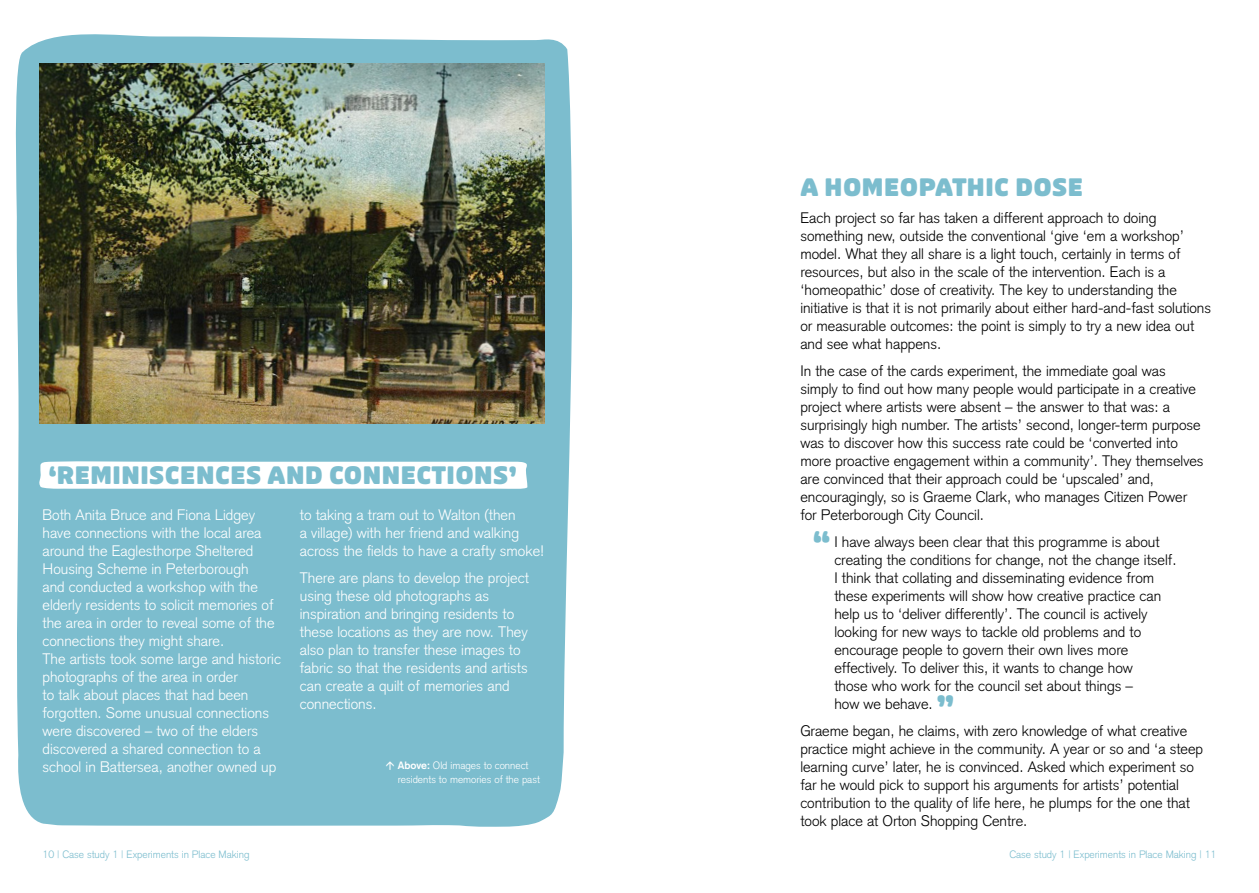
<style>
.page{position:relative;width:1259px;height:893px;background:#fff}
.page>*{position:absolute;margin:0;border:0;box-sizing:border-box;transform-origin:0 0}
.t1{font:24px "Pinup";letter-spacing:.02em;color:#7cbdce}
.t2{font:300 15px/18px "Akzidenz Grotesk";color:#000}
.t3{font:300 15px/18px "Akzidenz Grotesk";color:#fff}
.t4{font:300 10.5px "Akzidenz Grotesk";color:#7cbdce}
.t5{font:300 10.5px/13.5px "Akzidenz Grotesk";color:#fff}
.s1{font-weight:700}
.s2{font-family:"Pinup";font-weight:400;font-size:27px;color:#7cbdce}
</style>
<div class="page">
<div style="left:15px;top:34px;width:557px;height:793px;background:#7cbdce"></div>
<img style="left:39px;top:64px;width:505px;height:360px">
<svg style="left:38px;top:461px;width:492px;height:28px"></svg>
<svg style="left:386px;top:761px;width:8px;height:9px"></svg>
<h1 class="t1" style="left:49px;top:460px;width:469px">‘REMINISCENCES AND CONNECTIONS’</h1>
<p class="t3" style="left:43px;top:505px;width:240px">Both Anita Bruce and Fiona Lidgey have connections with the local area around the Eaglesthorpe Sheltered Housing Scheme in Peterborough<br>and conducted a workshop with the elderly residents to solicit memories of the area in order to reveal some of the connections they might share.<br>The artists took some large and historic photographs of the area in order<br>to talk about places that had been forgotten. Some unusual connections were discovered – two of the elders discovered a shared connection to a school in Battersea, another owned up</p>
<p class="t3" style="left:300px;top:505px;width:246px">to taking a tram out to Walton (then<br>a village) with her friend and walking across the fields to have a crafty smoke!</p>
<p class="t3" style="left:300px;top:568px;width:230px">There are plans to develop the project using these old photographs as inspiration and bringing residents to these locations as they are now. They also plan to transfer these images to fabric so that the residents and artists can create a quilt of memories and connections.</p>
<p class="t5" style="left:398px;top:759px;width:144px"><span class="s1">Above:</span> Old images to connect residents to memories of the past</p>
<h1 class="t1" style="left:800px;top:172px;width:282px">A HOMEOPATHIC DOSE</h1>
<p class="t2" style="left:800px;top:208px;width:412px">Each project so far has taken a different approach to doing something new, outside the conventional ‘give ‘em a workshop’ model. What they all share is a light touch, certainly in terms of resources, but also in the scale of the intervention. Each is a ‘homeopathic’ dose of creativity. The key to understanding the initiative is that it is not primarily about either hard-and-fast solutions or measurable outcomes: the point is simply to try a new idea out and see what happens.</p>
<p class="t2" style="left:800px;top:361px;width:405px">In the case of the cards experiment, the immediate goal was simply to find out how many people would participate in a creative project where artists were absent – the answer to that was: a surprisingly high number. The artists’ second, longer-term purpose was to discover how this success rate could be ‘converted into more proactive engagement within a community’. They themselves are convinced that their approach could be ‘upscaled’ and, encouragingly, so is Graeme Clark, who manages Citizen Power for Peterborough City Council.</p>
<p class="t2" style="left:834px;top:532px;width:344px;text-indent:-21px"><span class="s2">“</span> I have always been clear that this programme is about creating the conditions for change, not the change itself.<br>I think that collating and disseminating evidence from these experiments will show how creative practice can help us to ‘deliver differently’. The council is actively looking for new ways to tackle old problems and to encourage people to govern their own lives more effectively. To deliver this, it wants to change how<br>those who work for the council set about things –<br>how we behave. <span class="s2">”</span></p>
<p class="t2" style="left:800px;top:721px;width:404px">Graeme began, he claims, with zero knowledge of what creative practice might achieve in the community. A year or so and ‘a steep learning curve’ later, he is convinced. Asked which experiment so far he would pick to support his arguments for artists’ potential contribution to the quality of life here, he plumps for the one that took place at Orton Shopping Centre.</p>
<p class="t4" style="left:43px;top:849px;width:208px">10 | Case study 1 | Experiments in Place Making</p>
<p class="t4" style="left:1009px;top:849px;width:208px">Case study 1 | Experiments in Place Making | 11</p>
</div>
